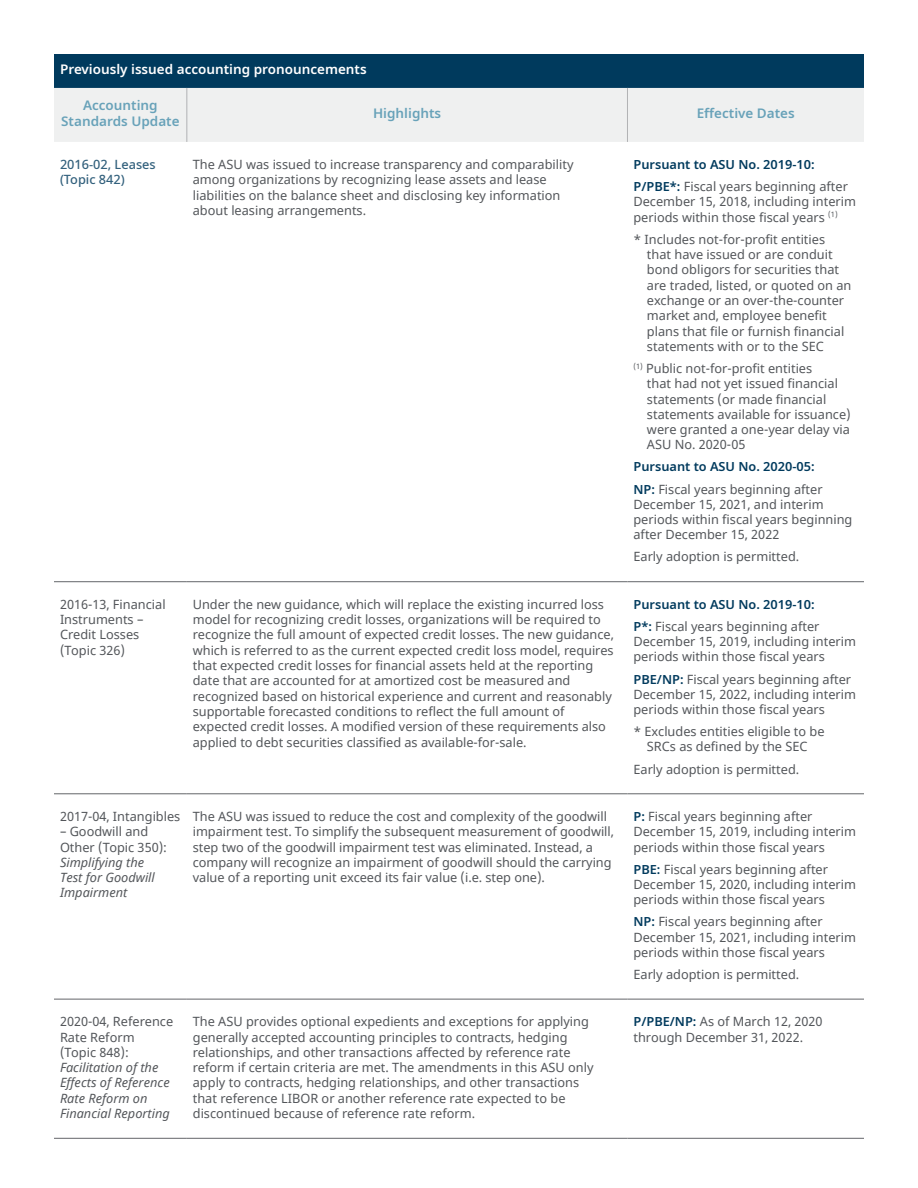
<style>
.page{position:relative;width:918px;height:1188px;background:#fff}
.page>*{position:absolute;margin:0;border:0;box-sizing:border-box;transform-origin:0 0}
.t1{font:600 13.5px/16.2px "Noto Sans";color:#68a2b9;text-align:center}
.t2{font:600 13.5px "Noto Sans";color:#fff}
.Infosheet_-_Table{font:12.75px/15.3px "Noto Sans";color:#53565a}
.Infosheet_-_Table-2{font:italic 12.75px/15.3px "Noto Sans";color:#53565a}
.Infosheet_-_Table-3{font:600 12.75px "Noto Sans";color:#003a5d}
.Infosheet_-_Table-4{font:500 12.75px/15.3px "Noto Sans";color:#33617d}
.s1{font-weight:600;color:#003a5d}
.s2{font-style:normal}
</style>
<div class="page">
<div style="left:54px;top:54px;width:810px;height:34px;background:#003a5d"></div>
<div style="left:54px;top:88px;width:810px;height:54px;background:#eff0f0"></div>
<hr style="left:54px;top:581px;width:133px;height:1px;background:#636569">
<hr style="left:187px;top:581px;width:440px;height:1px;background:#636569">
<hr style="left:627px;top:581px;width:237px;height:1px;background:#636569">
<hr style="left:54px;top:794px;width:133px;height:1px;background:#636569">
<hr style="left:187px;top:794px;width:440px;height:1px;background:#636569">
<hr style="left:627px;top:794px;width:237px;height:1px;background:#636569">
<hr style="left:54px;top:999px;width:133px;height:1px;background:#636569">
<hr style="left:187px;top:999px;width:440px;height:1px;background:#636569">
<hr style="left:627px;top:999px;width:237px;height:1px;background:#636569">
<hr style="left:54px;top:1138px;width:133px;height:1px;background:#636569">
<hr style="left:187px;top:1138px;width:440px;height:1px;background:#636569">
<hr style="left:627px;top:1138px;width:237px;height:1px;background:#636569">
<hr style="left:627px;top:88px;width:1px;height:54px;background:#b1b2b4">
<hr style="left:187px;top:88px;width:1px;height:54px;background:#b1b2b4">
<p class="t2" style="left:60px;top:60px;width:308px">Previously issued accounting pronouncements</p>
<p class="t1" style="left:61px;top:98px;width:120px">Accounting<br>Standards Update</p>
<p class="t1" style="left:373px;top:106px;width:70px">Highlights</p>
<p class="t1" style="left:697px;top:106px;width:100px">Effective Dates</p>
<p class="Infosheet_-_Table-4" style="left:60px;top:157px;width:97px">2016-02, Leases (Topic 842)</p>
<p class="Infosheet_-_Table" style="left:193px;top:157px;width:382px">The ASU was issued to increase transparency and comparability among organizations by recognizing lease assets and lease liabilities on the balance sheet and disclosing key information about leasing arrangements.</p>
<p class="Infosheet_-_Table-3" style="left:633px;top:155px;width:183px">Pursuant to ASU No. 2019-10:</p>
<p class="Infosheet_-_Table" style="left:633px;top:179px;width:224px"><span class="s1">P/PBE*:</span> Fiscal years beginning after<br>December 15, 2018, including interim periods within those fiscal years <sup>(1)</sup></p>
<p class="Infosheet_-_Table" style="left:647px;top:232px;width:206px;text-indent:-14px">* Includes not-for-profit entities that have issued or are conduit bond obligors for securities that are traded, listed, or quoted on an exchange or an over-the-counter market and, employee benefit plans that file or furnish financial statements with or to the SEC</p>
<p class="Infosheet_-_Table" style="left:647px;top:361px;width:205px;text-indent:-14px"><sup>(1)</sup> Public not-for-profit entities<br>that had not yet issued financial statements (or made financial statements available for issuance) were granted a one-year delay via<br>ASU No. 2020-05</p>
<p class="Infosheet_-_Table-3" style="left:633px;top:458px;width:183px">Pursuant to ASU No. 2020-05:</p>
<p class="Infosheet_-_Table" style="left:633px;top:482px;width:220px"><span class="s1">NP:</span> Fiscal years beginning after<br>December 15, 2021, and interim periods within fiscal years beginning after December 15, 2022</p>
<p class="Infosheet_-_Table" style="left:633px;top:550px;width:167px">Early adoption is permitted.</p>
<p class="Infosheet_-_Table" style="left:60px;top:597px;width:107px">2016-13, Financial<br>Instruments –<br>Credit Losses (Topic 326)</p>
<p class="Infosheet_-_Table" style="left:193px;top:597px;width:423px">Under the new guidance, which will replace the existing incurred loss model for recognizing credit losses, organizations will be required to recognize the full amount of expected credit losses. The new guidance, which is referred to as the current expected credit loss model, requires that expected credit losses for financial assets held at the reporting date that are accounted for at amortized cost be measured and recognized based on historical experience and current and reasonably supportable forecasted conditions to reflect the full amount of expected credit losses. A modified version of these requirements also applied to debt securities classified as available-for-sale.</p>
<p class="Infosheet_-_Table-3" style="left:633px;top:595px;width:183px">Pursuant to ASU No. 2019-10:</p>
<p class="Infosheet_-_Table" style="left:633px;top:619px;width:224px"><span class="s1">P*:</span> Fiscal years beginning after<br>December 15, 2019, including interim periods within those fiscal years</p>
<p class="Infosheet_-_Table" style="left:633px;top:672px;width:224px"><span class="s1">PBE/NP:</span> Fiscal years beginning after<br>December 15, 2022, including interim periods within those fiscal years</p>
<p class="Infosheet_-_Table" style="left:633px;top:724px;width:193px;text-align:center">* Excludes entities eligible to be<br>SRCs as defined by the SEC</p>
<p class="Infosheet_-_Table" style="left:633px;top:762px;width:167px">Early adoption is permitted.</p>
<p class="Infosheet_-_Table" style="left:60px;top:809px;width:122px">2017-04, Intangibles</p>
<p class="Infosheet_-_Table-2" style="left:60px;top:824px;width:108px"><span class="s2">– Goodwill and<br>Other (Topic 350):<br></span>Simplifying the<br>Test for Goodwill<br>Impairment</p>
<p class="Infosheet_-_Table" style="left:193px;top:809px;width:423px">The ASU was issued to reduce the cost and complexity of the goodwill impairment test. To simplify the subsequent measurement of goodwill, step two of the goodwill impairment test was eliminated. Instead, a company will recognize an impairment of goodwill should the carrying value of a reporting unit exceed its fair value (i.e. step one).</p>
<p class="Infosheet_-_Table" style="left:633px;top:809px;width:224px"><span class="s1">P:</span> Fiscal years beginning after<br>December 15, 2019, including interim periods within those fiscal years</p>
<p class="Infosheet_-_Table" style="left:633px;top:862px;width:224px"><span class="s1">PBE:</span> Fiscal years beginning after<br>December 15, 2020, including interim periods within those fiscal years</p>
<p class="Infosheet_-_Table" style="left:633px;top:914px;width:224px"><span class="s1">NP:</span> Fiscal years beginning after<br>December 15, 2021, including interim periods within those fiscal years</p>
<p class="Infosheet_-_Table" style="left:633px;top:967px;width:167px">Early adoption is permitted.</p>
<p class="Infosheet_-_Table-2" style="left:60px;top:1014px;width:115px"><span class="s2">2020-04, Reference<br>Rate Reform (Topic 848):<br></span>Facilitation of the<br>Effects of Reference<br>Rate Reform on<br>Financial Reporting</p>
<p class="Infosheet_-_Table" style="left:193px;top:1014px;width:402px">The ASU provides optional expedients and exceptions for applying generally accepted accounting principles to contracts, hedging relationships, and other transactions affected by reference rate reform if certain criteria are met. The amendments in this ASU only apply to contracts, hedging relationships, and other transactions that reference LIBOR or another reference rate expected to be discontinued because of reference rate reform.</p>
<p class="Infosheet_-_Table" style="left:633px;top:1014px;width:191px"><span class="s1">P/PBE/NP:</span> As of March 12, 2020 through December 31, 2022.</p>
</div>
